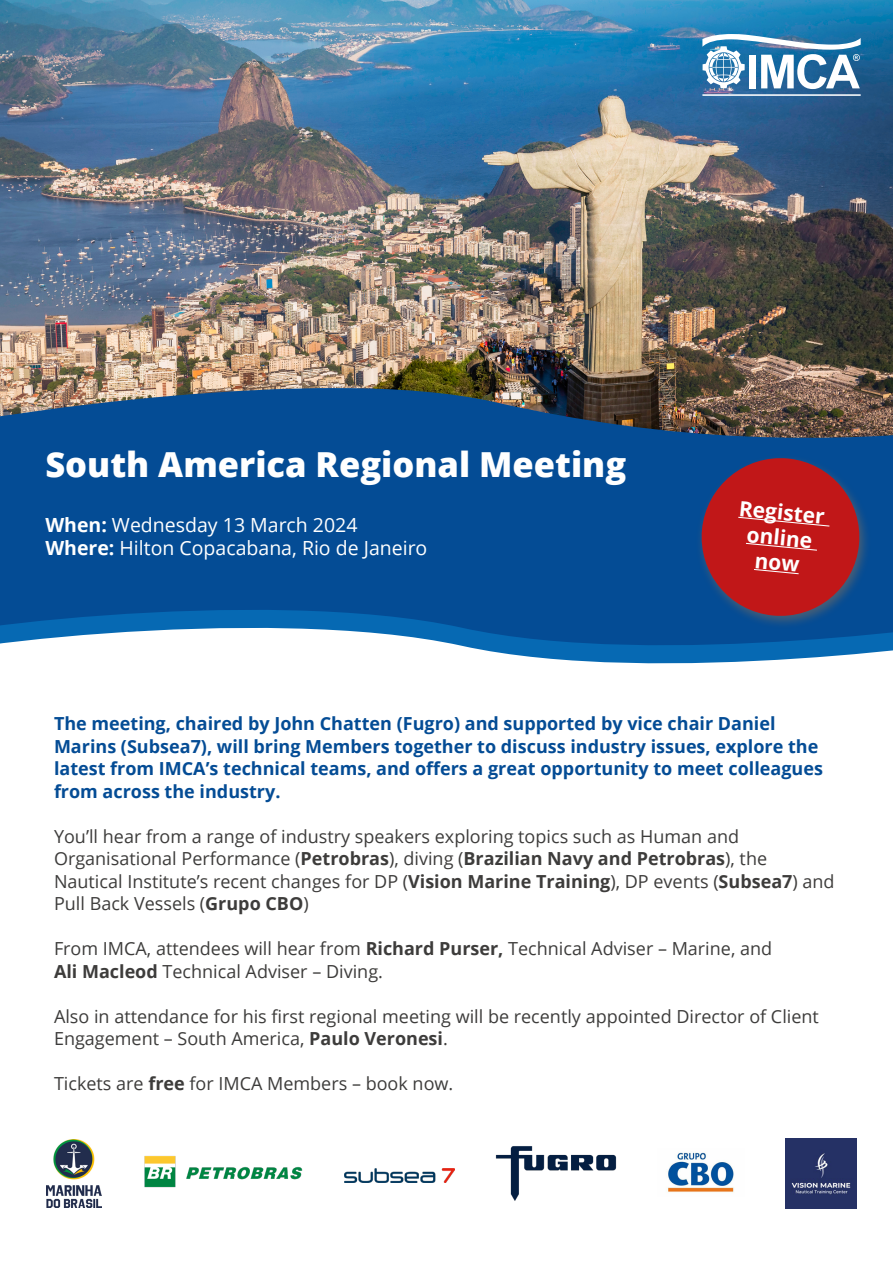
<style>
.page{position:relative;width:893px;height:1263px;background:#fff}
.page>*{position:absolute;margin:0;border:0;box-sizing:border-box;transform-origin:0 0}
.t1{font:800 34.5px "Open Sans";color:#fff}
.t2{font:700 21px/25.2px "Open Sans";color:#fff;text-align:center}
.t3{font:19.5px/23.4px "Open Sans";color:#fff}
.t4{font:18px/22.5px "Open Sans";color:#3d3c3b}
.t5{font:700 18px/22.5px "Open Sans";color:#044c95}
.s1{font-weight:700}
</style>
<div class="page">
<img style="left:0;top:0;width:893px;height:362px">
<svg style="left:0;top:362px;width:893px;height:302px;background:#2b5f92"></svg>
<div style="left:695px;top:453px;width:176px;height:176px;background:#676867;opacity:.68"></div>
<svg style="left:698px;top:454px;width:165px;height:166px;background:#8d283c"></svg>
<svg style="left:702px;top:34px;width:159px;height:62px"></svg>
<img style="left:47px;top:1139px;width:54px;height:69px">
<img style="left:144px;top:1156px;width:159px;height:32px">
<img style="left:344px;top:1168px;width:111px;height:14px">
<img style="left:667px;top:1152px;width:67px;height:41px">
<img style="left:496px;top:1146px;width:121px;height:55px">
<img style="left:785px;top:1138px;width:71px;height:71px">
<h1 class="t1" style="left:45px;top:438px;width:582px">South America Regional Meeting</h1>
<p class="t3" style="left:45px;top:512px;width:384px"><span class="s1">When:</span> Wednesday 13 March 2024<br><span class="s1">Where:</span> Hilton Copacabana, Rio de Janeiro</p>
<p class="t2" style="left:740px;top:495px;width:88px;rotate:5deg">Register online now</p>
<p class="t5" style="left:54px;top:712px;width:770px">The meeting, chaired by John Chatten (Fugro) and supported by vice chair Daniel Marins (Subsea7), will bring Members together to discuss industry issues, explore the latest from IMCA’s technical teams, and offers a great opportunity to meet colleagues from across the industry.</p>
<p class="t4" style="left:54px;top:825px;width:782px">You’ll hear from a range of industry speakers exploring topics such as Human and Organisational Performance (<span class="s1">Petrobras</span>), diving (<span class="s1">Brazilian Navy and Petrobras</span>), the Nautical Institute’s recent changes for DP (<span class="s1">Vision Marine Training</span>), DP events (<span class="s1">Subsea7</span>) and Pull Back Vessels (<span class="s1">Grupo CBO</span>)</p>
<p class="t4" style="left:54px;top:937px;width:720px">From IMCA, attendees will hear from <span class="s1">Richard Purser,</span> Technical Adviser – Marine, and<br><span class="s1">Ali Macleod</span> Technical Adviser – Diving.</p>
<p class="t4" style="left:54px;top:1005px;width:766px">Also in attendance for his first regional meeting will be recently appointed Director of Client<br>Engagement – South America, <span class="s1">Paulo Veronesi</span>.</p>
<p class="t4" style="left:54px;top:1072px;width:401px">Tickets are <span class="s1">free</span> for IMCA Members – book now.</p>
</div>
